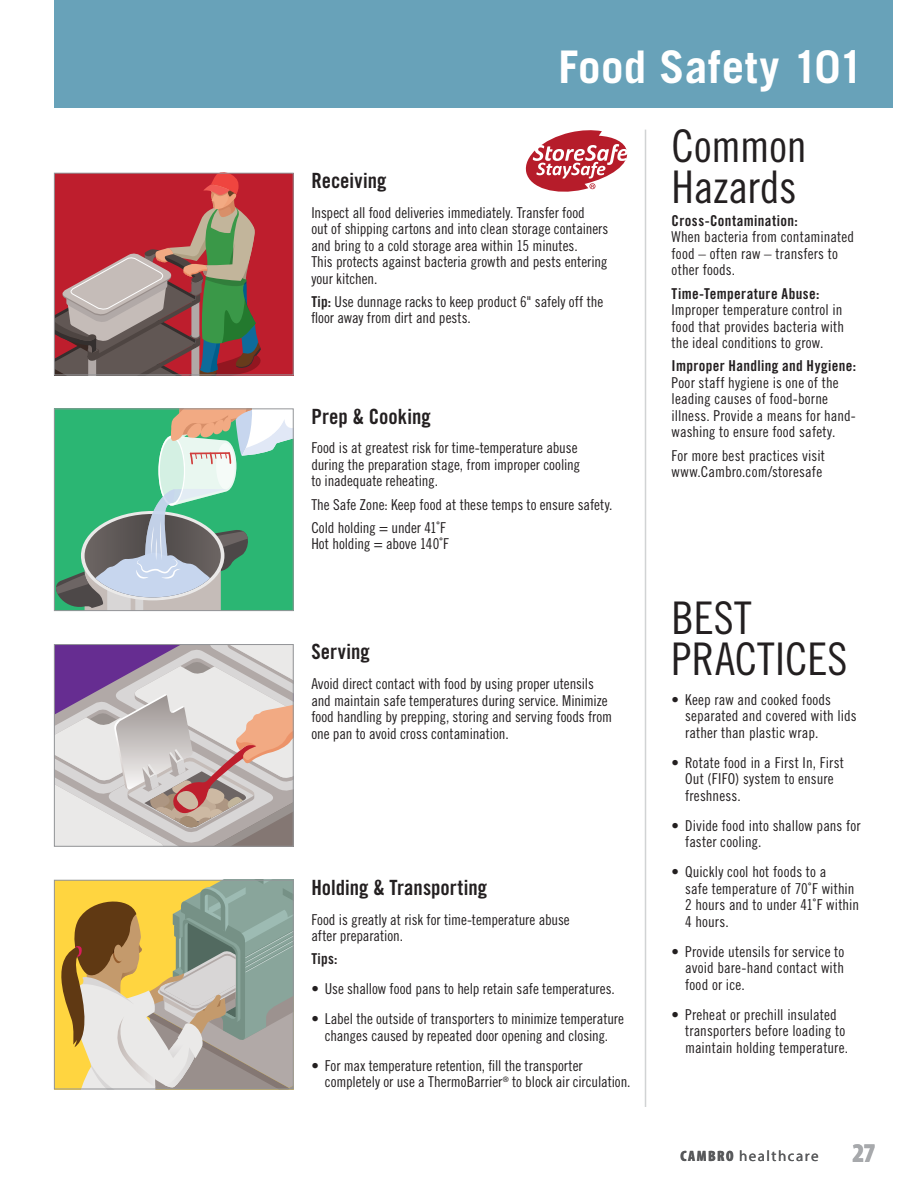
<style>
.page{position:relative;width:918px;height:1188px;background:#fff}
.page>*{position:absolute;margin:0;border:0;box-sizing:border-box;transform-origin:0 0}
.t1{font:45px/40.5px "Trade Gothic LT Std Cn 18";letter-spacing:-.005em;color:#231f20}
.t2{font:700 45px "Trade Gothic LT Std";letter-spacing:.005em;color:#fff}
.t3{font:21px "Trade Gothic LT Std Bd Cn 20";color:#231f20}
.t4{font:15px/16.5px "Trade Gothic LT Std Cn 18";color:#231f20}
.t5{font:15px "Trade Gothic LT Std Bd Cn 20";letter-spacing:.025em;color:#231f20}
.t6{font:15px "Myriad Pro";letter-spacing:.1em;color:#58595b}
.s1{font-family:"Trade Gothic LT Std Bd Cn 20"}
.s2{font-weight:900;font-stretch:condensed}
.s3{font-weight:900;font-stretch:condensed;font-size:27px;color:#a7a9ac}
</style>
<div class="page">
<div style="left:54px;top:173px;width:240px;height:202px;background:#be1e2d"></div>
<svg style="left:54px;top:175px;width:207px;height:201px"></svg>
<div style="left:54px;top:173px;width:240px;height:202px;border:1px solid #939598"></div>
<svg style="left:56px;top:410px;width:236px;height:199px"></svg>
<div style="left:54px;top:408px;width:240px;height:203px;border:1px solid #939598"></div>
<svg style="left:56px;top:646px;width:236px;height:199px"></svg>
<div style="left:54px;top:644px;width:240px;height:203px;border:1px solid #939598"></div>
<svg style="left:54px;top:882px;width:240px;height:208px"></svg>
<div style="left:54px;top:880px;width:240px;height:209px;border:1px solid #939598"></div>
<div style="left:54px;top:0;width:838px;height:108px;background:#68a2b9"></div>
<hr style="left:645px;top:130px;width:1px;height:977px;background:#d1d3d4">
<svg style="left:525px;top:130px;width:103px;height:62px"></svg>
<h1 class="t2" style="left:559px;top:40px;width:307px">Food Safety 101</h1>
<h2 class="t3" style="left:311px;top:168px;width:77px">Receiving</h2>
<p class="t4" style="left:311px;top:204px;width:299px">Inspect all food deliveries immediately. Transfer food<br>out of shipping cartons and into clean storage containers and bring to a cold storage area within 15 minutes.<br>This protects against bacteria growth and pests entering your kitchen.</p>
<p class="t4" style="left:311px;top:293px;width:293px"><span class="s1">Tip:</span> Use dunnage racks to keep product 6" safely off the floor away from dirt and pests.</p>
<h2 class="t3" style="left:311px;top:403px;width:121px">Prep &amp; Cooking</h2>
<p class="t4" style="left:311px;top:440px;width:270px">Food is at greatest risk for time-temperature abuse during the preparation stage, from improper cooling to inadequate reheating.</p>
<p class="t4" style="left:311px;top:492px;width:303px;line-height:23.2px">The Safe Zone: Keep food at these temps to ensure safety.<br>Cold holding = under 41˚F</p>
<p class="t4" style="left:311px;top:536px;width:139px">Hot holding = above 140˚F</p>
<h2 class="t3" style="left:311px;top:639px;width:60px">Serving</h2>
<p class="t4" style="left:311px;top:675px;width:302px">Avoid direct contact with food by using proper utensils and maintain safe temperatures during service. Minimize food handling by prepping, storing and serving foods from one pan to avoid cross contamination.</p>
<h2 class="t3" style="left:311px;top:875px;width:177px">Holding &amp; Transporting</h2>
<p class="t4" style="left:311px;top:911px;width:260px">Food is greatly at risk for time-temperature abuse after preparation.</p>
<p class="t5" style="left:311px;top:950px;width:28px">Tips:</p>
<p class="t4" style="left:311px;top:981px;width:305px">• Use shallow food pans to help retain safe temperatures.</p>
<p class="t4" style="left:311px;top:1011px;width:314px;text-align:center">• Label the outside of transporters to minimize temperature changes caused by repeated door opening and closing.</p>
<p class="t4" style="left:325px;top:1057px;width:307px;text-indent:-14px">• For max temperature retention, fill the transporter completely or use a ThermoBarrier<sup>®</sup> to block air circulation.</p>
<h1 class="t1" style="left:672px;top:125px;width:137px">Common<br>Hazards</h1>
<p class="t5" style="left:672px;top:211px;width:128px">Cross-Contamination:</p>
<p class="t4" style="left:672px;top:229px;width:184px">When bacteria from contaminated food – often raw – transfers to other foods.</p>
<p class="t5" style="left:672px;top:284px;width:149px">Time-Temperature Abuse:</p>
<p class="t4" style="left:672px;top:301px;width:174px;text-align:justify">Improper temperature control in food that provides bacteria with the ideal conditions to grow.</p>
<p class="t5" style="left:672px;top:357px;width:186px">Improper Handling and Hygiene:</p>
<p class="t4" style="left:672px;top:374px;width:186px">Poor staff hygiene is one of the leading causes of food-borne illness. Provide a means for hand&shy;washing to ensure food safety.</p>
<p class="t4" style="left:672px;top:447px;width:155px">For more best practices visit www.Cambro.com/storesafe</p>
<h1 class="t1" style="left:672px;top:597px;width:177px">BEST<br>PRACTICES</h1>
<p class="t4" style="left:685px;top:691px;width:173px;text-indent:-14px">• Keep raw and cooked foods separated and covered with lids rather than plastic wrap.</p>
<p class="t4" style="left:685px;top:754px;width:160px;text-indent:-14px">• Rotate food in a First In, First<br>Out (FIFO) system to ensure freshness.</p>
<p class="t4" style="left:685px;top:817px;width:177px;text-indent:-14px">• Divide food into shallow pans for faster cooling.</p>
<p class="t4" style="left:685px;top:863px;width:175px;text-indent:-14px">• Quickly cool hot foods to a<br>safe temperature of 70˚F within<br>2 hours and to under 41˚F within<br>4 hours.</p>
<p class="t4" style="left:685px;top:943px;width:161px;text-align:justify;text-indent:-14px">• Provide utensils for service to avoid bare-hand contact with food or ice.</p>
<p class="t4" style="left:685px;top:1006px;width:164px;text-indent:-14px">• Preheat or prechill insulated transporters before loading to maintain holding temperature.</p>
<p class="t6" style="left:680px;top:1147px;width:197px"><span class="s2">CAMBRO</span> healthcare <span class="s3">27</span></p>
</div>
